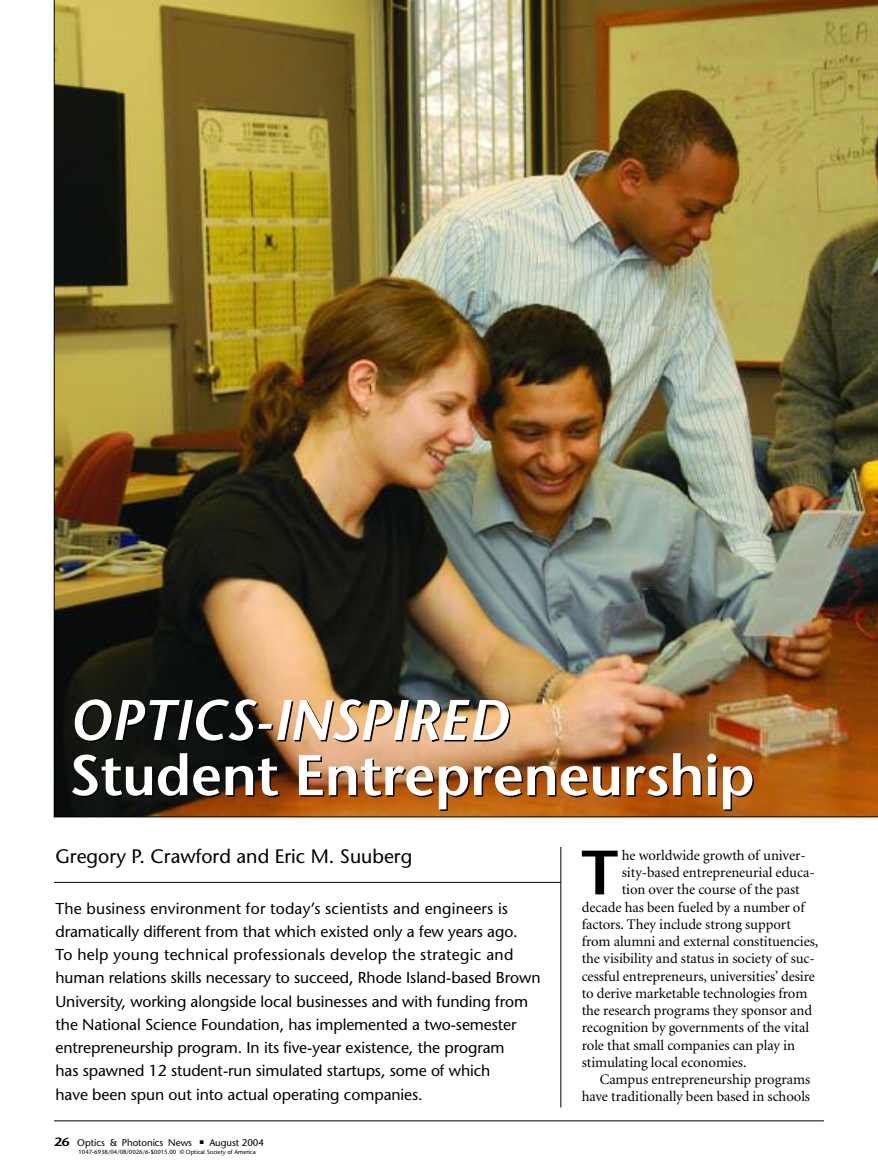
<style>
.page{position:relative;width:878px;height:1175px;background:#fff}
.page>*{position:absolute;margin:0;border:0;box-sizing:border-box;transform-origin:0 0}
.t1{font:600 62.4px "Stone Sans";color:#000}
.t2{font:600 57px "Stone Sans";letter-spacing:-.005em;color:#fff}
.t3{font:italic 600 57px "Stone Sans";letter-spacing:-.005em;color:#fff}
.t4{font:19.5px "Stone Sans";color:#000}
.t5{font:15.75px/23.2px "Stone Sans";letter-spacing:-.005em;color:#000}
.t6{font:14.7px "Minion";letter-spacing:-.005em;color:#000}
.t7{font:9.75px "Stone Sans";letter-spacing:-.005em;color:#000}
.t8{font:6px "Stone Sans";color:#000}
.s1{font-weight:600;font-size:12px}
</style>
<div class="page">
<img style="left:54px;top:0;width:824px;height:817px">
<hr style="left:560px;top:847px;width:1px;height:260px;background:#000">
<hr style="left:54px;top:1120px;width:770px;height:1px;background:#000">
<hr style="left:54px;top:882px;width:507px;height:1px;background:#000">
<h2 class="t3" style="left:69px;top:698px;width:440px">OPTICS-INSPIRED</h2>
<h2 class="t2" style="left:69px;top:753px;width:687px">Student Entrepreneurship</h2>
<p class="t4" style="left:56px;top:848px;width:358px">Gregory P. Crawford and Eric M. Suuberg</p>
<p class="t5" style="left:56px;top:898px;width:486px">The business environment for today’s scientists and engineers is dramatically different from that which existed only a few years ago.<br>To help young technical professionals develop the strategic and human relations skills necessary to succeed, Rhode Island-based Brown University, working alongside local businesses and with funding from the National Science Foundation, has implemented a two-semester entrepreneurship program. In its five-year existence, the program<br>has spawned 12 student-run simulated startups, some of which<br>have been spun out into actual operating companies.</p>
<h1 class="t1" style="left:581px;top:848px;width:39px">T</h1>
<p class="t6" style="left:621px;top:849px;width:185px">he worldwide growth of univer-</p>
<p class="t6" style="left:621px;top:866px;width:194px">sity-based entrepreneurial educa-</p>
<p class="t6" style="left:621px;top:884px;width:179px">tion over the course of the past</p>
<p class="t6" style="left:581px;top:901px;width:224px">decade has been fueled by a number of</p>
<p class="t6" style="left:581px;top:918px;width:211px">factors. They include strong support</p>
<p class="t6" style="left:581px;top:935px;width:238px">from alumni and external constituencies,</p>
<p class="t6" style="left:581px;top:953px;width:235px">the visibility and status in society of suc-</p>
<p class="t6" style="left:581px;top:970px;width:235px">cessful entrepreneurs, universities’ desire</p>
<p class="t6" style="left:581px;top:987px;width:227px">to derive marketable technologies from</p>
<p class="t6" style="left:581px;top:1004px;width:232px">the research programs they sponsor and</p>
<p class="t6" style="left:581px;top:1022px;width:229px">recognition by governments of the vital</p>
<p class="t6" style="left:581px;top:1039px;width:215px">role that small companies can play in</p>
<p class="t6" style="left:581px;top:1056px;width:166px">stimulating local economies.</p>
<p class="t6" style="left:599px;top:1073px;width:212px">Campus entrepreneurship programs</p>
<p class="t6" style="left:581px;top:1091px;width:230px">have traditionally been based in schools</p>
<p class="t7" style="left:54px;top:1138px;width:211px"><span class="s1">26</span> Optics &amp; Photonics News ■ August 2004</p>
<p class="t8" style="left:79px;top:1149px;width:179px">1047-6938/04/08/0026/6-$0015.00 © Optical Society of America</p>
</div>
